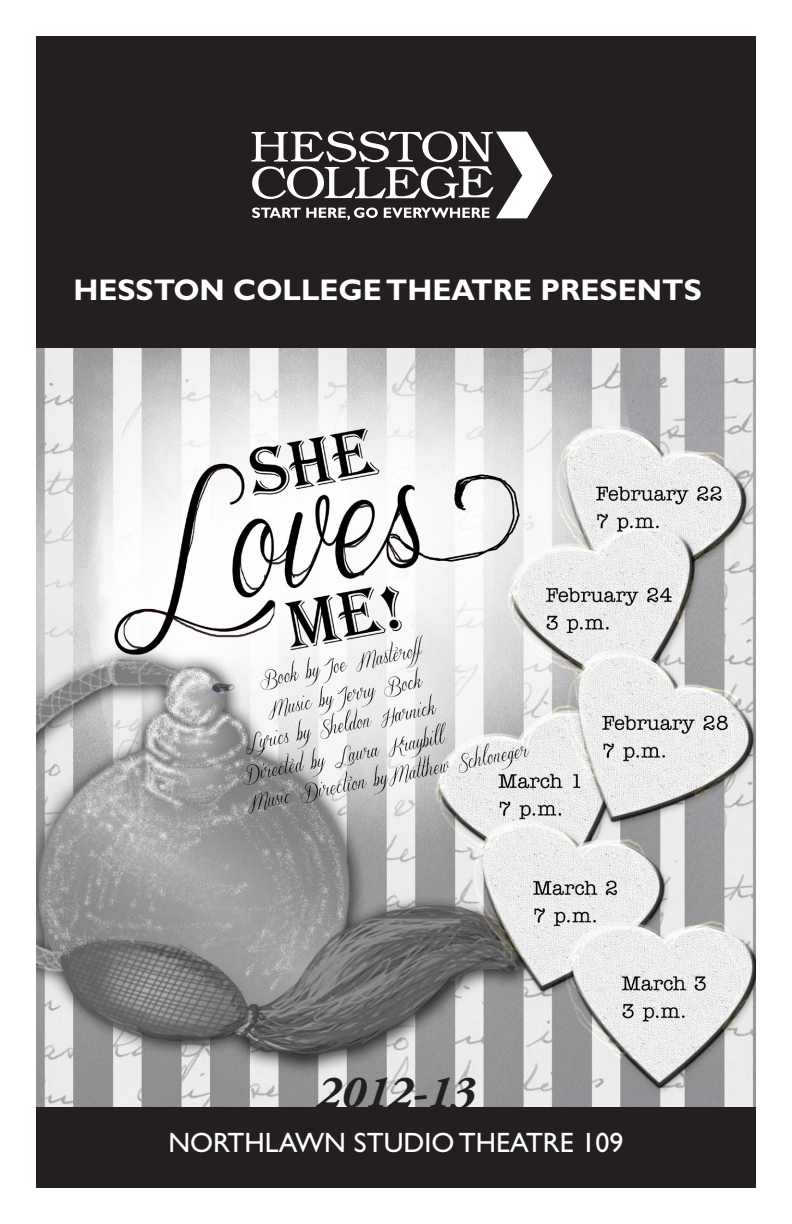
<style>
.page{position:relative;width:792px;height:1224px;background:#fff}
.page>*{position:absolute;margin:0;border:0;box-sizing:border-box;transform-origin:0 0}
.t1{font:italic 700 46px "Adobe Garamond Pro";color:#231f20}
.t2{font:700 30px "Gill Sans";color:#fff}
.t3{font:28px "Gill Sans";color:#fff}
</style>
<div class="page">
<img style="left:36px;top:347px;width:720px;height:760px">
<div style="left:36px;top:36px;width:720px;height:311px;background:#231f20"></div>
<div style="left:36px;top:1107px;width:720px;height:81px;background:#231f20"></div>
<svg style="left:252px;top:131px;width:300px;height:89px"></svg>
<p class="t2" style="left:73px;top:273px;width:630px">HESSTON COLLEGE THEATRE PRESENTS</p>
<p class="t1" style="left:317px;top:1066px;width:160px">2012-13</p>
<p class="t3" style="left:168px;top:1126px;width:457px">NORTHLAWN STUDIO THEATRE 109</p>
</div>
